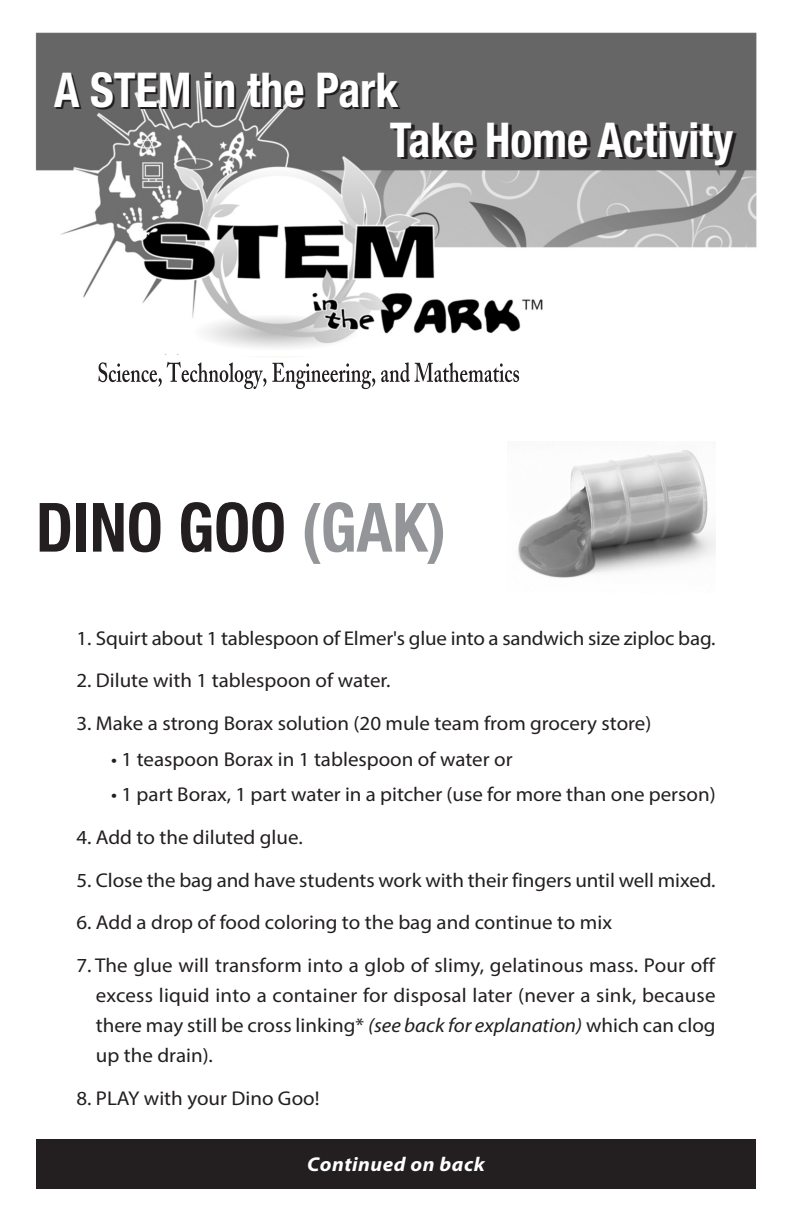
<style>
.page{position:relative;width:792px;height:1223px;background:#fff}
.page>*{position:absolute;margin:0;border:0;box-sizing:border-box;transform-origin:0 0}
.t1{font:700 condensed 68px "Helvetica Neue";color:#231f20;scale:.95 1}
.t2{font:700 condensed 48px/50px "Helvetica Neue";color:#fff;scale:.95 1}
.t3{font:20px/30px "Myriad Pro";color:#231f20;text-align:justify;scale:1.05 1}
.t4{font:italic 700 20px "Myriad Pro";letter-spacing:.025em;color:#fff;scale:1.05 1}
.s1{color:#939598}
.s2{font-style:italic}
</style>
<div class="page">
<img style="left:35px;top:32px;width:722px;height:316px">
<img style="left:518px;top:450px;width:197px;height:128px">
<div style="left:36px;top:1139px;width:720px;height:49px;background:#231f20"></div>
<svg style="left:98px;top:356px;width:277px;height:33px"></svg>
<svg style="left:381px;top:362px;width:138px;height:20px"></svg>
<h2 class="t2" style="left:390px;top:62px;width:363px;text-indent:-336px">A STEM in the Park<br>Take Home Activity</h2>
<h1 class="t1" style="left:36px;top:471px;width:433px">DINO GOO <span class="s1">(GAK)</span></h1>
<p class="t3" style="left:76px;top:624px;width:610px">1. Squirt about 1 tablespoon of Elmer's glue into a sandwich size ziploc bag.</p>
<p class="t3" style="left:76px;top:667px;width:301px">2. Dilute with 1 tablespoon of water.</p>
<p class="t3" style="left:76px;top:710px;width:549px">3. Make a strong Borax solution (20 mule team from grocery store)</p>
<p class="t3" style="left:111px;top:745px;width:384px">• 1 teaspoon Borax in 1 tablespoon of water or</p>
<p class="t3" style="left:111px;top:781px;width:577px">• 1 part Borax, 1 part water in a pitcher (use for more than one person)</p>
<p class="t3" style="left:76px;top:823px;width:217px">4. Add to the diluted glue.</p>
<p class="t3" style="left:76px;top:866px;width:610px">5. Close the bag and have students work with their fingers until well mixed.</p>
<p class="t3" style="left:76px;top:909px;width:512px">6. Add a drop of food coloring to the bag and continue to mix</p>
<p class="t3" style="left:96px;top:951px;width:592px;text-indent:-19px">7. The glue will transform into a glob of slimy, gelatinous mass. Pour off excess liquid into a container for disposal later (never a sink, because there may still be cross linking* <span class="s2">(see back for explanation)</span> which can clog up the drain).</p>
<p class="t3" style="left:76px;top:1084px;width:233px">8. PLAY with your Dino Goo!</p>
<p class="t4" style="left:307px;top:1157px;width:171px">Continued on back</p>
</div>
